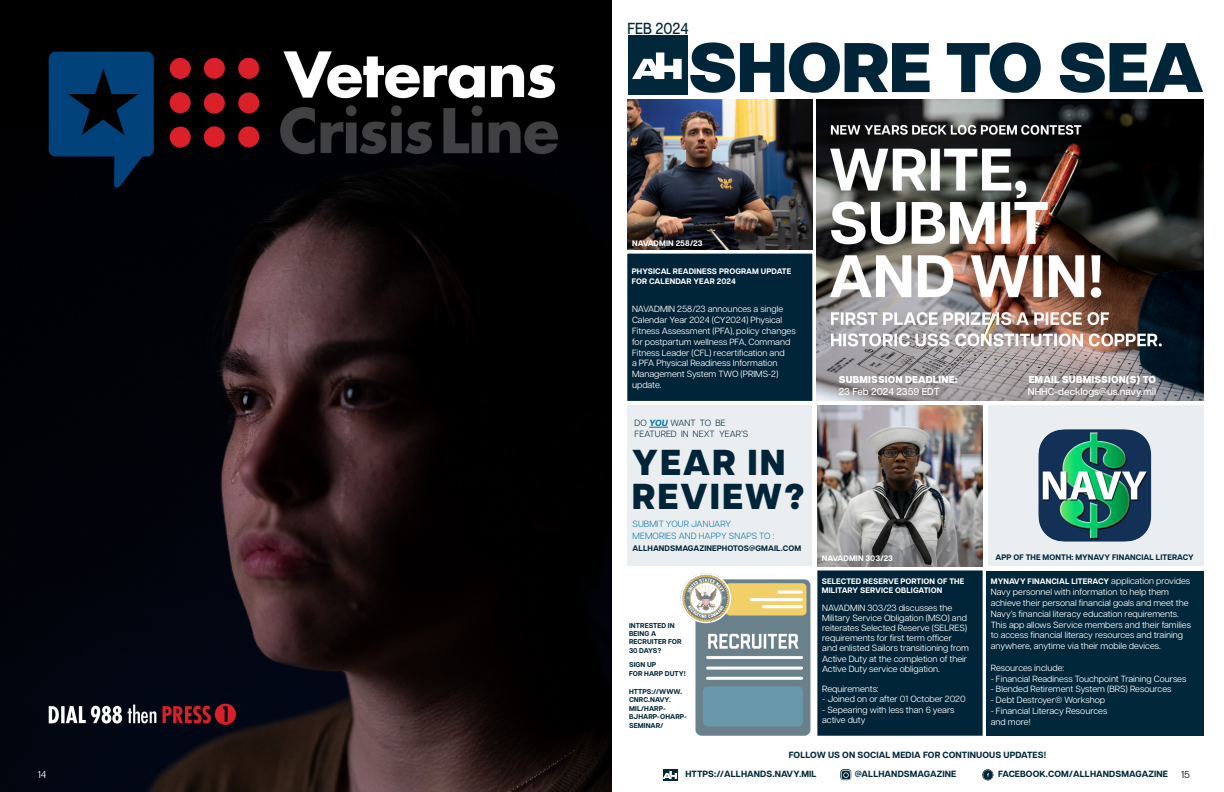
<style>
.page{position:relative;width:1224px;height:792px;background:#fff}
.page>*{position:absolute;margin:0;border:0;box-sizing:border-box;transform-origin:0 0}
.t1{font:800 70px "Articulat CF";letter-spacing:-.02em;color:#002539;scale:1.06 1}
.t2{font:800 36px/34px "Articulat CF";letter-spacing:.05em;color:#002539}
.t3{font:500 16px "Articulat CF";color:#00273a;scale:.9 1}
.t4{font:500 10px "Articulat CF";color:#fff}
.t5{font:800 10px "Articulat CF";letter-spacing:.01em;color:#fff}
.t6{font:10px "Articulat CF";color:#fff}
.t7{font:10px "Articulat CF";color:#000}
.t8{font:9px/10.8px "Articulat CF";color:#fff}
.t9{font:700 9px "Articulat CF";letter-spacing:.01em;color:#00273a}
.t10{font:300 9px/12px "Articulat CF";letter-spacing:.01em;color:#0476a8}
.t11{font:300 9px/11px "Articulat CF";letter-spacing:.01em;color:#002539}
.t12{font:700 9px "Articulat CF";letter-spacing:.01em;color:#002539}
.t13{font:700 8px/9.6px "Articulat CF";letter-spacing:.01em;color:#fff}
.t14{font:700 8px "Articulat CF";letter-spacing:.01em;color:#00273a}
.t15{font:700 8px "Articulat CF";letter-spacing:.01em;color:#002539}
.t16{font:700 7px/8.4px "Articulat CF";letter-spacing:.01em;color:#00273a}
.s1{font-weight:700;font-style:italic;color:#0476a8}
.s2{font-weight:400;font-size:9px}
</style>
<div class="page">
<img style="left:0;top:0;width:612px;height:792px">
<img style="left:817px;top:99px;width:386px;height:302px">
<div style="left:627px;top:253px;width:186px;height:148px;background:#002539"></div>
<img style="left:627px;top:99px;width:185px;height:150px">
<div style="left:817px;top:570px;width:166px;height:166px;background:#002539;border:2px solid #002539"></div>
<img style="left:817px;top:405px;width:166px;height:161px">
<div style="left:628px;top:405px;width:184px;height:161px;background:#eaeef0"></div>
<div style="left:986px;top:571px;width:217px;height:165px;background:#00273a"></div>
<img style="left:988px;top:405px;width:215px;height:161px">
<img style="left:680px;top:573px;width:131px;height:163px">
<svg style="left:649px;top:427px;width:19px;height:1px"></svg>
<div style="left:663px;top:769px;width:15px;height:11px;background:#00273a"></div>
<img style="left:663px;top:772px;width:15px;height:7px">
<svg style="left:982px;top:770px;width:12px;height:11px"></svg>
<div style="left:628px;top:36px;width:59px;height:59px;background:#00273a"></div>
<svg style="left:632px;top:52px;width:50px;height:27px"></svg>
<svg style="left:840px;top:769px;width:11px;height:11px"></svg>
<svg style="left:841px;top:770px;width:10px;height:10px"></svg>
<h3 class="t3" style="left:627px;top:16px;width:70px">FEB 2024</h3>
<h1 class="t1" style="left:688px;top:15px;width:489px">SHORE TO SEA</h1>
<p class="t13" style="left:632px;top:238px;width:72px">NAVADMIN 258/23</p>
<p class="t13" style="left:632px;top:266px;width:161px">PHYSICAL READINESS PROGRAM UPDATE<br>FOR CALENDAR YEAR 2024</p>
<p class="t8" style="left:632px;top:303px;width:165px">NAVADMIN 258/23 announces a single Calendar Year 2024 (CY2024) Physical Fitness Assessment (PFA), policy changes for postpartum wellness PFA, Command Fitness Leader (CFL) recertification and<br>a PFA Physical Readiness Information Management System TWO (PRIMS-2) update.</p>
<p class="t11" style="left:635px;top:417px;width:115px">DO <span class="s1">YOU</span> WANT TO BE<br>FEATURED IN NEXT YEAR’S</p>
<h2 class="t2" style="left:632px;top:445px;width:175px">YEAR IN<br>REVIEW?</h2>
<p class="t10" style="left:633px;top:518px;width:143px">SUBMIT YOUR JANUARY<br>MEMORIES AND HAPPY SNAPS TO :</p>
<p class="t15" style="left:633px;top:543px;width:170px">ALLHANDSMAGAZINEPHOTOS@GMAIL.COM</p>
<p class="t16" style="left:629px;top:621px;width:54px">INTRESTED IN<br>BEING A<br>RECRUITER FOR<br>30 DAYS?</p>
<p class="t16" style="left:629px;top:661px;width:58px">SIGN UP<br>FOR HARP DUTY!</p>
<p class="t16" style="left:629px;top:687px;width:59px">HTTPS://WWW.<br>CNRC.NAVY.<br>MIL/HARP-<br>BJHARP-OHARP-<br>SEMINAR/</p>
<p class="t5" style="left:839px;top:372px;width:120px">SUBMISSION DEADLINE:</p>
<p class="t4" style="left:839px;top:384px;width:103px">23 Feb 2024 2359 EDT</p>
<p class="t13" style="left:822px;top:553px;width:73px">NAVADMIN 303/23</p>
<p class="t13" style="left:822px;top:576px;width:144px">SELECTED RESERVE PORTION OF THE<br>MILITARY SERVICE OBLIGATION</p>
<p class="t8" style="left:822px;top:602px;width:148px;line-height:10.2px">NAVADMIN 303/23 discusses the Military Service Obligation (MSO) and reiterates Selected Reserve (SELRES) requirements for first term officer and enlisted Sailors transitioning from Active Duty at the completion of their Active Duty service obligation.</p>
<p class="t8" style="left:822px;top:683px;width:58px">Requirements:</p>
<p class="t8" style="left:822px;top:693px;width:145px">- Joined on or after 01 October 2020</p>
<p class="t8" style="left:822px;top:704px;width:134px;line-height:10.2px">- Sepearing with less than 6 years active duty</p>
<p class="t5" style="left:1029px;top:372px;width:129px">EMAIL SUBMISSION(S) TO</p>
<p class="t4" style="left:1028px;top:384px;width:130px">NHHC-decklogs@us.navy.mil</p>
<p class="t14" style="left:995px;top:551px;width:200px">APP OF THE MONTH: MYNAVY FINANCIAL LITERACY</p>
<p class="t13" style="left:991px;top:577px;width:201px">MYNAVY FINANCIAL LITERACY <span class="s2">application provides</span></p>
<p class="t8" style="left:991px;top:586px;width:202px">Navy personnel with information to help them achieve their personal financial goals and meet the Navy’s financial literacy education requirements.<br>This app allows Service members and their families to access financial literacy resources and training anywhere, anytime via their mobile devices.</p>
<p class="t8" style="left:991px;top:662px;width:75px">Resources include:</p>
<p class="t8" style="left:991px;top:672px;width:197px">- Financial Readiness Touchpoint Training Courses</p>
<p class="t8" style="left:991px;top:683px;width:182px">- Blended Retirement System (BRS) Resources</p>
<p class="t8" style="left:991px;top:694px;width:116px">- Debt Destroyer® Workshop</p>
<p class="t8" style="left:991px;top:705px;width:118px">- Financial Literacy Resources and more!</p>
<p class="t9" style="left:789px;top:748px;width:259px">FOLLOW US ON SOCIAL MEDIA FOR CONTINUOUS UPDATES!</p>
<p class="t6" style="left:38px;top:767px;width:10px">14</p>
<p class="t7" style="left:1181px;top:767px;width:10px">15</p>
<p class="t9" style="left:685px;top:767px;width:133px">HTTPS://ALLHANDS.NAVY.MIL</p>
<p class="t9" style="left:855px;top:767px;width:103px">@ALLHANDSMAGAZINE</p>
<p class="t12" style="left:998px;top:767px;width:171px">FACEBOOK.COM/ALLHANDSMAGAZINE</p>
</div>
